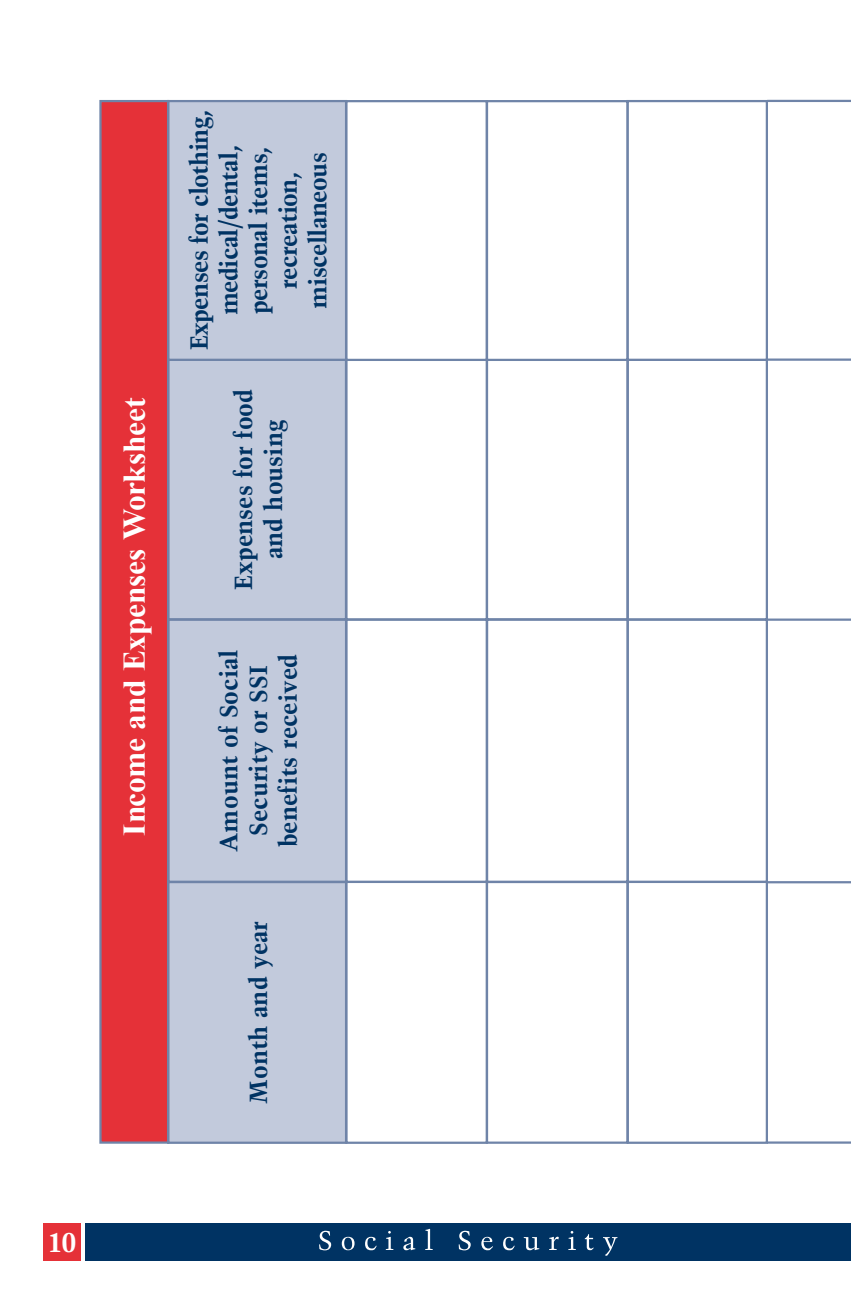
<style>
.page{position:relative;width:851px;height:1296px;background:#fff}
.page>*{position:absolute;margin:0;border:0;box-sizing:border-box;transform-origin:0 0}
.Header1_1line{font:700 31.5px "Times New Roman";letter-spacing:-.01em;color:#fff}
.t1{font:700 27px "Trump Mediaeval";color:#fff}
.Paragraph_Table_Head{font:700 24.75px "Trump Mediaeval";color:#003363}
.Paragraph_Table_Head-2{font:700 24.75px "Trump Mediaeval";letter-spacing:-.025em;color:#003363}
</style>
<div class="page">
<div style="left:86px;top:1223px;width:764px;height:38px;background:#003363"></div>
<svg style="left:319px;top:1229px;width:298px;height:27px"></svg>
<div style="left:43px;top:1223px;width:38px;height:38px;background:#e53138"></div>
<div style="left:626px;top:881px;width:142px;height:263px;background:#fff;border:2px solid #6f84a8"></div>
<div style="left:626px;top:619px;width:142px;height:264px;background:#fff;border:2px solid #6f84a8"></div>
<div style="left:626px;top:359px;width:142px;height:261px;background:#fff;border:2px solid #6f84a8"></div>
<div style="left:626px;top:100px;width:142px;height:261px;background:#fff;border:2px solid #6f84a8"></div>
<div style="left:486px;top:881px;width:142px;height:263px;background:#fff;border:2px solid #6f84a8"></div>
<div style="left:486px;top:619px;width:142px;height:264px;background:#fff;border:2px solid #6f84a8"></div>
<div style="left:486px;top:359px;width:142px;height:261px;background:#fff;border:2px solid #6f84a8"></div>
<div style="left:486px;top:100px;width:142px;height:261px;background:#fff;border:2px solid #6f84a8"></div>
<div style="left:345px;top:881px;width:143px;height:263px;background:#fff;border:2px solid #6f84a8"></div>
<div style="left:345px;top:619px;width:143px;height:264px;background:#fff;border:2px solid #6f84a8"></div>
<div style="left:345px;top:359px;width:143px;height:261px;background:#fff;border:2px solid #6f84a8"></div>
<div style="left:345px;top:100px;width:143px;height:261px;background:#fff;border:2px solid #6f84a8"></div>
<div style="left:168px;top:882px;width:178px;height:261px;background:#c2cadc"></div>
<div style="left:167px;top:881px;width:180px;height:263px;border:2px solid #6f84a8"></div>
<div style="left:168px;top:620px;width:178px;height:262px;background:#c2cadc"></div>
<div style="left:167px;top:619px;width:180px;height:264px;border:2px solid #6f84a8"></div>
<div style="left:168px;top:360px;width:178px;height:259px;background:#c2cadc"></div>
<div style="left:167px;top:359px;width:180px;height:261px;border:2px solid #6f84a8"></div>
<div style="left:168px;top:101px;width:178px;height:259px;background:#c2cadc"></div>
<div style="left:167px;top:100px;width:180px;height:261px;border:2px solid #6f84a8"></div>
<div style="left:100px;top:101px;width:68px;height:1042px;background:#e53138"></div>
<div style="left:99px;top:100px;width:70px;height:1044px;border:2px solid #6f84a8"></div>
<hr style="left:767px;top:1141px;width:83px;height:3px;background:#6f84a8">
<hr style="left:767px;top:881px;width:83px;height:2px;background:#6f84a8">
<hr style="left:767px;top:619px;width:83px;height:2px;background:#6f84a8">
<hr style="left:767px;top:359px;width:83px;height:2px;background:#6f84a8">
<hr style="left:767px;top:100px;width:83px;height:2px;background:#6f84a8">
<h1 class="Header1_1line" style="left:113px;top:836px;width:439px;rotate:-90deg">Income and Expenses Worksheet</h1>
<p class="Paragraph_Table_Head-2" style="left:183px;top:350px;width:242px;rotate:-90deg">Expenses for clothing,</p>
<p class="Paragraph_Table_Head-2" style="left:213px;top:315px;width:172px;rotate:-90deg">medical/dental,</p>
<p class="Paragraph_Table_Head-2" style="left:243px;top:314px;width:168px;rotate:-90deg">personal items,</p>
<p class="Paragraph_Table_Head-2" style="left:302px;top:309px;width:158px;rotate:-90deg">miscellaneous</p>
<p class="Paragraph_Table_Head-2" style="left:272px;top:289px;width:118px;rotate:-90deg">recreation,</p>
<p class="Paragraph_Table_Head" style="left:228px;top:590px;width:202px;rotate:-90deg">Expenses for food</p>
<p class="Paragraph_Table_Head" style="left:258px;top:559px;width:141px;rotate:-90deg">and housing</p>
<p class="Paragraph_Table_Head" style="left:213px;top:852px;width:204px;rotate:-90deg">Amount of Social</p>
<p class="Paragraph_Table_Head" style="left:243px;top:836px;width:172px;rotate:-90deg">Security or SSI</p>
<p class="Paragraph_Table_Head" style="left:273px;top:847px;width:195px;rotate:-90deg">benefits received</p>
<p class="Paragraph_Table_Head" style="left:243px;top:1104px;width:184px;rotate:-90deg">Month and year</p>
<p class="t1" style="left:48px;top:1225px;width:30px">10</p>
</div>
